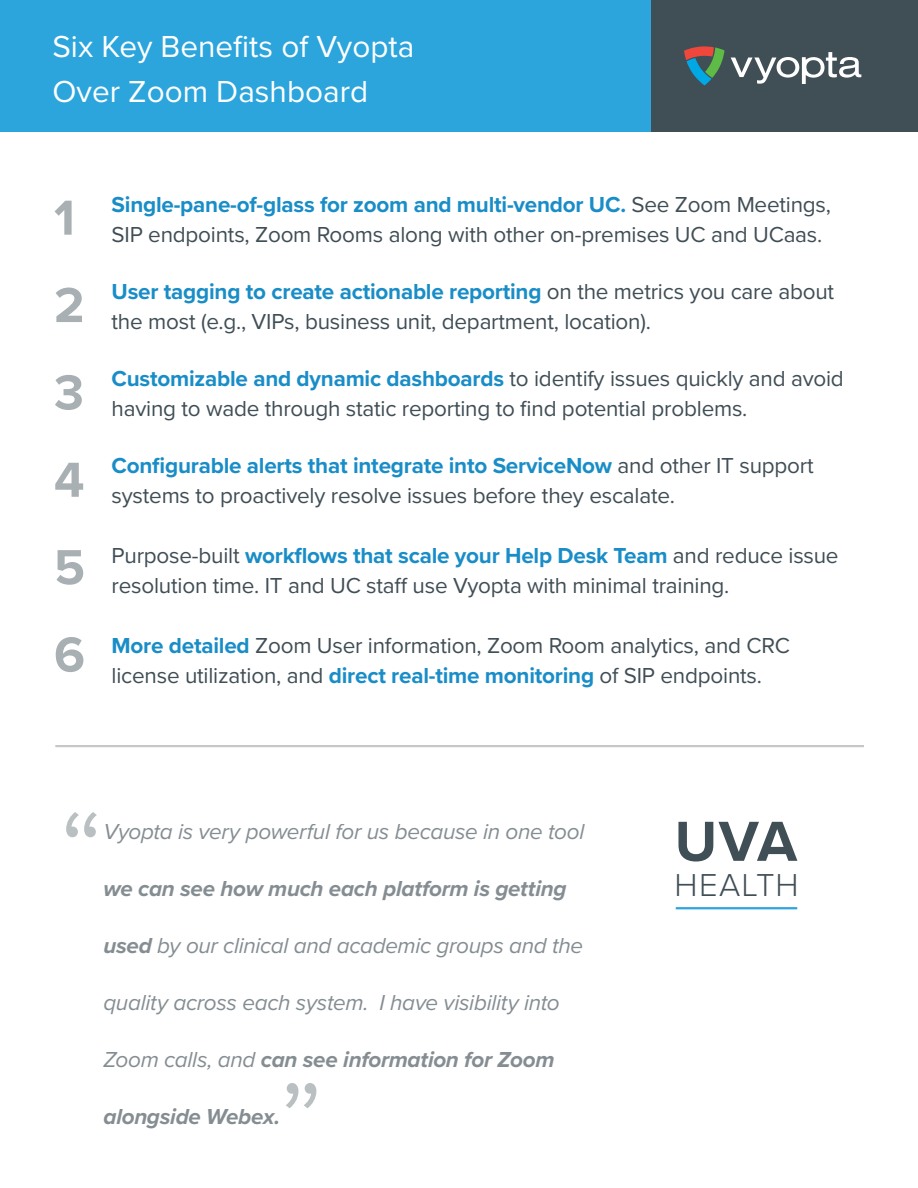
<style>
.page{position:relative;width:918px;height:1188px;background:#fff}
.page>*{position:absolute;margin:0;border:0;box-sizing:border-box;transform-origin:0 0}
.t1{font:300 126.45px "Proxima Nova";color:#667177}
.t2{font:700 58.5px "Proxima Nova";color:#404e55}
.t3{font:700 51px/87.3px "Proxima Nova";color:#a9b0b3}
.t4{font:300 32.85px "Proxima Nova";letter-spacing:.035em;color:#404e55}
.t5{font:31.5px/45px "Proxima Nova";color:#fff}
.t6{font:22.5px/30px "Proxima Nova";letter-spacing:-.01em;color:#404e55}
.t7{font:italic 22.5px "Proxima Nova";letter-spacing:-.015em;color:#667177}
.t8{font:italic 700 22.5px "Proxima Nova";letter-spacing:-.015em;color:#667177}
.s1{font-weight:700;color:#198dc7}
.s2{font-weight:700}
.s3{font-weight:400}
</style>
<div class="page">
<div style="left:0;top:0;width:652px;height:132px;background:#2ca5dd"></div>
<div style="left:651px;top:0;width:267px;height:132px;background:#404e55"></div>
<svg style="left:684px;top:46px;width:41px;height:39px"></svg>
<svg style="left:731px;top:52px;width:130px;height:32px"></svg>
<hr style="left:55px;top:745px;width:809px;height:2px;background:#231f20">
<hr style="left:676px;top:907px;width:121px;height:2px;background:#2ca5dd">
<h3 class="t5" style="left:52px;top:22px;width:363px">Six Key Benefits of Vyopta<br>Over Zoom Dashboard</h3>
<h3 class="t3" style="left:54px;top:173px;width:33px">1<br>2<br>3<br>4<br>5<br>6</h3>
<p class="t6" style="left:112px;top:189px;width:721px"><span class="s1">Single-pane-of-glass for zoom and multi-vendor UC.</span> See Zoom Meetings,<br>SIP endpoints, Zoom Rooms along with other on-premises UC and UCaas.</p>
<p class="t6" style="left:112px;top:276px;width:724px"><span class="s1">User tagging to create actionable reporting</span> on the metrics you care about the most (e.g., VIPs, business unit, department, location).</p>
<p class="t6" style="left:112px;top:363px;width:734px"><span class="s1">Customizable and dynamic dashboards</span> to identify issues quickly and avoid having to wade through static reporting to find potential problems.</p>
<p class="t6" style="left:112px;top:450px;width:704px"><span class="s1">Configurable alerts that integrate into ServiceNow</span> and other IT support systems to proactively resolve issues before they escalate.</p>
<p class="t6" style="left:112px;top:540px;width:729px">Purpose-built <span class="s1">workflows that scale your Help Desk Team</span> and reduce issue resolution time. IT and UC staff use Vyopta with minimal training.</p>
<p class="t6" style="left:112px;top:630px;width:680px"><span class="s1">More detailed</span> Zoom User information, Zoom Room analytics, and CRC license utilization, and <span class="s1">direct real-time monitoring</span> of SIP endpoints.</p>
<h1 class="t1" style="left:59px;top:761px;width:47px">“</h1>
<p class="t7" style="left:104px;top:815px;width:482px">Vyopta is very powerful for us because in one tool</p>
<p class="t8" style="left:104px;top:872px;width:465px">we can see how much each platform is getting</p>
<p class="t7" style="left:104px;top:929px;width:481px"><span class="s2">used</span> by our clinical and academic groups and the</p>
<p class="t7" style="left:104px;top:986px;width:458px">quality across each system. I have visibility into</p>
<p class="t8" style="left:104px;top:1043px;width:453px"><span class="s3">Zoom calls, and</span> can see information for Zoom</p>
<p class="t8" style="left:104px;top:1100px;width:178px">alongside Webex.</p>
<h1 class="t1" style="left:324px;top:1159px;width:47px;rotate:-180deg">“</h1>
<h2 class="t2" style="left:675px;top:798px;width:124px">UVA</h2>
<h3 class="t4" style="left:675px;top:861px;width:125px">HEALTH</h3>
</div>
